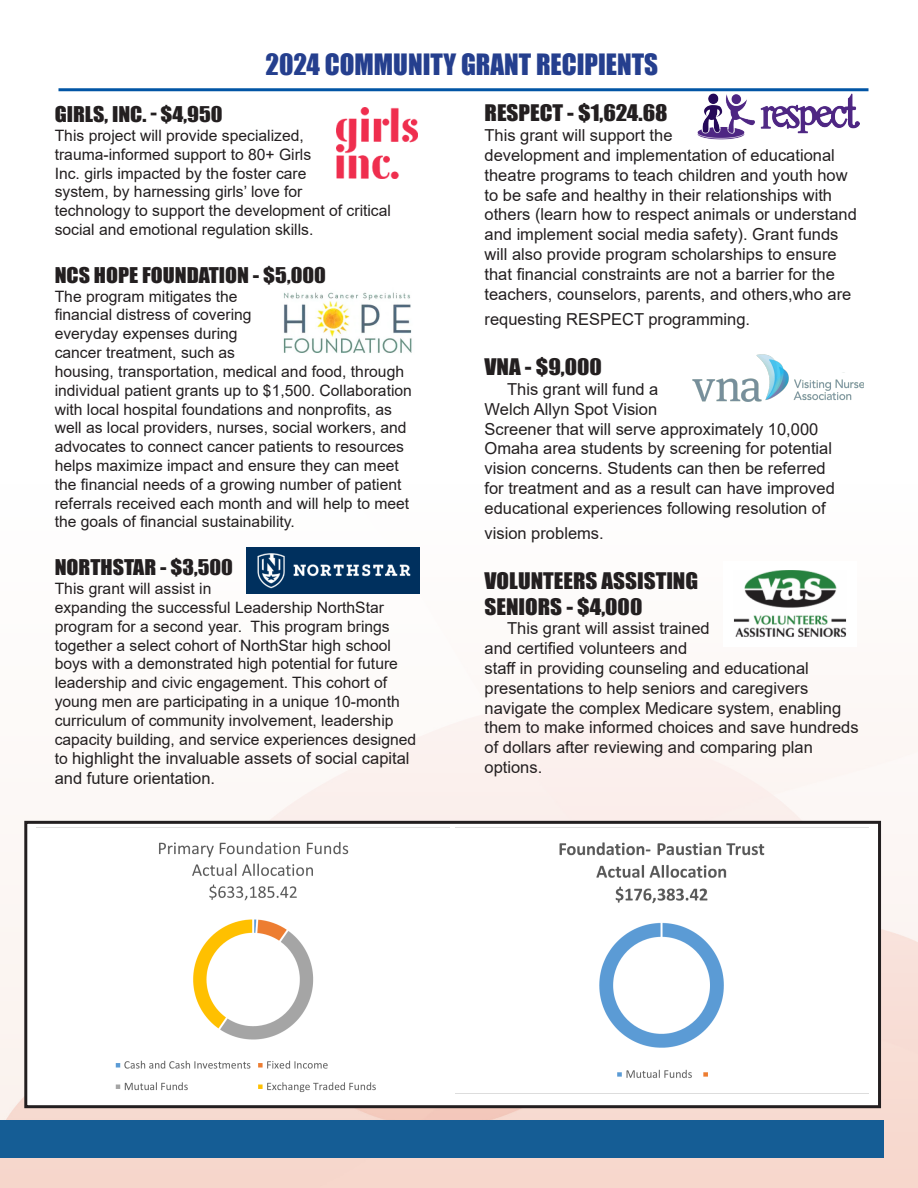
<style>
.page{position:relative;width:918px;height:1188px;background:#fff}
.page>*{position:absolute;margin:0;border:0;box-sizing:border-box;transform-origin:0 0}
.t1{font:27px "Impact";color:#253f8e}
.t2{font:21px/25.2px "Impact";color:#231f20;scale:1.1 1}
.t3{font:19.95px "Impact";color:#231f20;scale:1.1 1}
.t4{font:16.5px/19.8px "Arial";color:#231f20}
.t5{font:15.6px/18.8px "Arial";color:#231f20}
.s1{font-size:15.6px}
</style>
<div class="page">
<img style="left:0;top:88px;width:918px;height:1099px">
<hr style="left:58px;top:88px;width:810px;height:3px;background:#0155a5">
<img style="left:337px;top:108px;width:81px;height:71px">
<img style="left:276px;top:283px;width:159px;height:74px">
<img style="left:246px;top:547px;width:174px;height:47px">
<img style="left:692px;top:355px;width:172px;height:47px">
<img style="left:724px;top:562px;width:133px;height:84px">
<div style="left:26px;top:822px;width:854px;height:285px;background:#fff"></div>
<div style="left:24px;top:821px;width:857px;height:287px;border:3px solid #231f20"></div>
<img style="left:697px;top:93px;width:162px;height:46px">
<div style="left:0;top:1121px;width:883px;height:37px;background:#155d95"></div>
<img style="left:37px;top:827px;width:413px;height:266px">
<img style="left:455px;top:827px;width:413px;height:251px">
<p class="t1" style="left:266px;top:44px;width:394px">2024 COMMUNITY GRANT RECIPIENTS</p>
<p class="t3" style="left:55px;top:99px;width:154px">GIRLS, INC. - $4,950</p>
<p class="t5" style="left:55px;top:126px;width:338px">This project will provide specialized, trauma-informed support to 80+ Girls<br>Inc. girls impacted by the foster care<br>system, by harnessing girls’ love for<br>technology to support the development of critical social and emotional regulation skills.</p>
<p class="t3" style="left:55px;top:260px;width:248px">NCS HOPE FOUNDATION - $5,000</p>
<p class="t5" style="left:55px;top:287px;width:198px">The program mitigates the financial distress of covering</p>
<p class="t5" style="left:55px;top:324px;width:184px">everyday expenses during</p>
<p class="t5" style="left:55px;top:343px;width:359px">cancer treatment, such as<br>housing, transportation, medical and food, through individual patient grants up to $1,500. Collaboration with local hospital foundations and nonprofits, as well as local providers, nurses, social workers, and</p>
<p class="t5" style="left:55px;top:437px;width:356px">advocates to connect cancer patients to resources helps maximize impact and ensure they can meet the financial needs of a growing number of patient referrals received each month and will help to meet the goals of financial sustainability.</p>
<p class="t3" style="left:55px;top:552px;width:164px">NORTHSTAR - $3,500</p>
<p class="t5" style="left:55px;top:579px;width:363px">This grant will assist in<br>expanding the successful Leadership NorthStar program for a second year. This program brings together a select cohort of NorthStar high school boys with a demonstrated high potential for future leadership and civic engagement. This cohort of young men are participating in a unique 10-month curriculum of community involvement, leadership capacity building, and service experiences designed</p>
<p class="t4" style="left:55px;top:749px;width:356px"><span class="s1">to</span> highlight the invaluable assets of social capital and future orientation.</p>
<p class="t2" style="left:485px;top:100px;width:168px">RESPECT - $1,624.68</p>
<p class="t4" style="left:485px;top:125px;width:374px">This grant will support the<br>development and implementation of educational theatre programs to teach children and youth how to be safe and healthy in their relationships with others (learn how to respect animals or understand and implement social media safety). Grant funds will also provide program scholarships to ensure that financial constraints are not a barrier for the teachers, counselors, parents, and others,who are</p>
<p class="t4" style="left:485px;top:309px;width:267px">requesting RESPECT programming.</p>
<p class="t2" style="left:485px;top:354px;width:108px">VNA - $9,000</p>
<p class="t4" style="left:485px;top:379px;width:352px;text-indent:23px">This grant will fund a<br>Welch Allyn Spot Vision<br>Screener that will serve approximately 10,000<br>Omaha area students by screening for potential vision concerns. Students can then be referred for treatment and as a result can have improved educational experiences following resolution of</p>
<p class="t4" style="left:485px;top:523px;width:121px">vision problems.</p>
<p class="t2" style="left:485px;top:568px;width:196px">VOLUNTEERS ASSISTING<br>SENIORS - $4,000</p>
<p class="t4" style="left:485px;top:619px;width:376px;text-indent:23px">This grant will assist trained<br>and certified volunteers and<br>staff in providing counseling and educational presentations to help seniors and caregivers navigate the complex Medicare system, enabling them to make informed choices and save hundreds of dollars after reviewing and comparing plan options.</p>
</div>
